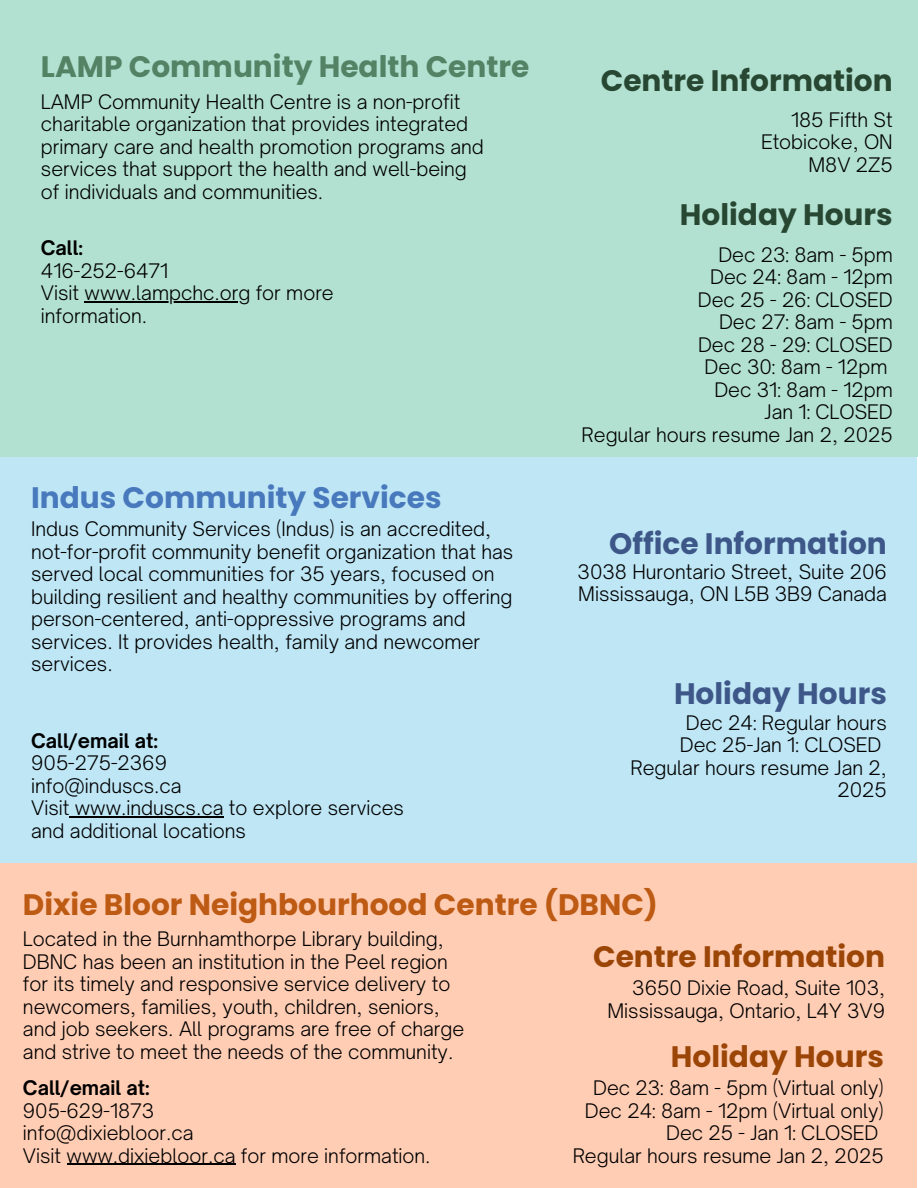
<style>
.page{position:relative;width:918px;height:1188px;background:#fff}
.page>*{position:absolute;margin:0;border:0;box-sizing:border-box;transform-origin:0 0}
.t1{font:700 29.7px "Poppins";color:#bd5a13}
.t2{font:700 29.7px "Poppins";color:#9b4507}
.t3{font:700 29.7px "Poppins";color:#3e5789}
.t4{font:700 29.7px "Poppins";color:#284733}
.t5{font:700 29.7px "Poppins";color:#548265}
.t6{font:700 29.7px "Poppins";color:#4979bd}
.t7{font:300 19.2px/22.5px "Open Sauce One";color:#000}
.t8{font:700 19.2px "Open Sauce One";color:#000}
</style>
<div class="page">
<div style="left:0;top:859px;width:917px;height:329px;background:#ffcdb4"></div>
<hr style="left:67px;top:1164px;width:169px;height:1px;background:#000">
<div style="left:0;top:454px;width:917px;height:409px;background:#bee6f5"></div>
<hr style="left:69px;top:816px;width:154px;height:1px;background:#000">
<div style="left:0;top:0;width:918px;height:456px;background:#b2e1d2"></div>
<hr style="left:85px;top:302px;width:165px;height:1px;background:#000">
<p class="t5" style="left:41px;top:46px;width:490px">LAMP Community Health Centre</p>
<p class="t7" style="left:41px;top:90px;width:444px">LAMP Community Health Centre is a non-profit charitable organization that provides integrated primary care and health promotion programs and services that support the health and well-being of individuals and communities.</p>
<p class="t8" style="left:41px;top:236px;width:44px">Call:</p>
<p class="t7" style="left:41px;top:259px;width:129px">416-252-6471</p>
<p class="t7" style="left:41px;top:282px;width:294px">Visit www.lampchc.org for more</p>
<h1 class="t7" style="left:41px;top:304px;width:108px">information.</h1>
<p class="t4" style="left:601px;top:60px;width:293px">Centre Information</p>
<h1 class="t7" style="left:791px;top:108px;width:103px">185 Fifth St</h1>
<p class="t7" style="left:761px;top:131px;width:133px">Etobicoke, ON</p>
<p class="t7" style="left:809px;top:153px;width:86px">M8V 2Z5</p>
<h1 class="t4" style="left:680px;top:194px;width:214px">Holiday Hours</h1>
<p class="t7" style="left:718px;top:243px;width:176px">Dec 23: 8am - 5pm</p>
<p class="t7" style="left:710px;top:266px;width:184px">Dec 24: 8am - 12pm</p>
<p class="t7" style="left:698px;top:288px;width:196px">Dec 25 - 26: CLOSED</p>
<p class="t7" style="left:719px;top:311px;width:175px">Dec 27: 8am - 5pm</p>
<p class="t7" style="left:698px;top:333px;width:196px">Dec 28 - 29: CLOSED</p>
<p class="t7" style="left:705px;top:356px;width:184px">Dec 30: 8am - 12pm</p>
<p class="t7" style="left:714px;top:378px;width:180px">Dec 31: 8am - 12pm</p>
<p class="t7" style="left:765px;top:401px;width:130px">Jan 1: CLOSED</p>
<p class="t7" style="left:582px;top:423px;width:313px">Regular hours resume Jan 2, 2025</p>
<p class="t6" style="left:31px;top:477px;width:412px">Indus Community Services</p>
<p class="t7" style="left:31px;top:518px;width:484px">Indus Community Services (Indus) is an accredited, not-for-profit community benefit organization that has served local communities for 35 years, focused on building resilient and healthy communities by offering person-centered, anti-oppressive programs and services. It provides health, family and newcomer services.</p>
<p class="t3" style="left:609px;top:523px;width:279px">Office Information</p>
<p class="t7" style="left:578px;top:560px;width:311px">3038 Hurontario Street, Suite 206</p>
<p class="t7" style="left:578px;top:583px;width:310px">Mississauga, ON L5B 3B9 Canada</p>
<h1 class="t8" style="left:31px;top:729px;width:128px">Call/email at:</h1>
<p class="t7" style="left:31px;top:752px;width:137px">905-275-2369</p>
<h1 class="t7" style="left:31px;top:774px;width:152px">info@induscs.ca</h1>
<p class="t7" style="left:31px;top:797px;width:374px">Visit www.induscs.ca to explore services and additional locations</p>
<p class="t3" style="left:674px;top:673px;width:214px">Holiday Hours</p>
<h1 class="t7" style="left:686px;top:711px;width:203px">Dec 24: Regular hours</h1>
<p class="t7" style="left:680px;top:734px;width:203px">Dec 25-Jan 1: CLOSED</p>
<p class="t7" style="left:631px;top:756px;width:258px;text-align:right">Regular hours resume Jan 2,<br>2025</p>
<h1 class="t1" style="left:23px;top:883px;width:637px">Dixie Bloor Neighbourhood Centre (DBNC)</h1>
<h1 class="t7" style="left:23px;top:927px;width:443px">Located in the Burnhamthorpe Library building, DBNC has been an institution in the Peel region for its timely and responsive service delivery to newcomers, families, youth, children, seniors, and job seekers. All programs are free of charge and strive to meet the needs of the community.</h1>
<p class="t2" style="left:593px;top:936px;width:293px">Centre Information</p>
<p class="t7" style="left:632px;top:977px;width:254px">3650 Dixie Road, Suite 103,</p>
<p class="t7" style="left:607px;top:999px;width:279px">Mississauga, Ontario, L4Y 3V9</p>
<p class="t2" style="left:671px;top:1036px;width:214px">Holiday Hours</p>
<h1 class="t8" style="left:23px;top:1076px;width:128px">Call/email at:</h1>
<p class="t7" style="left:23px;top:1099px;width:133px">905-629-1873</p>
<p class="t7" style="left:23px;top:1122px;width:172px">info@dixiebloor.ca</p>
<p class="t7" style="left:23px;top:1144px;width:409px">Visit www.dixiebloor.ca for more information.</p>
<p class="t7" style="left:593px;top:1077px;width:292px">Dec 23: 8am - 5pm (Virtual only)</p>
<p class="t7" style="left:585px;top:1099px;width:300px">Dec 24: 8am - 12pm (Virtual only)</p>
<p class="t7" style="left:666px;top:1122px;width:214px">Dec 25 - Jan 1: CLOSED</p>
<p class="t7" style="left:573px;top:1144px;width:313px">Regular hours resume Jan 2, 2025</p>
</div>
